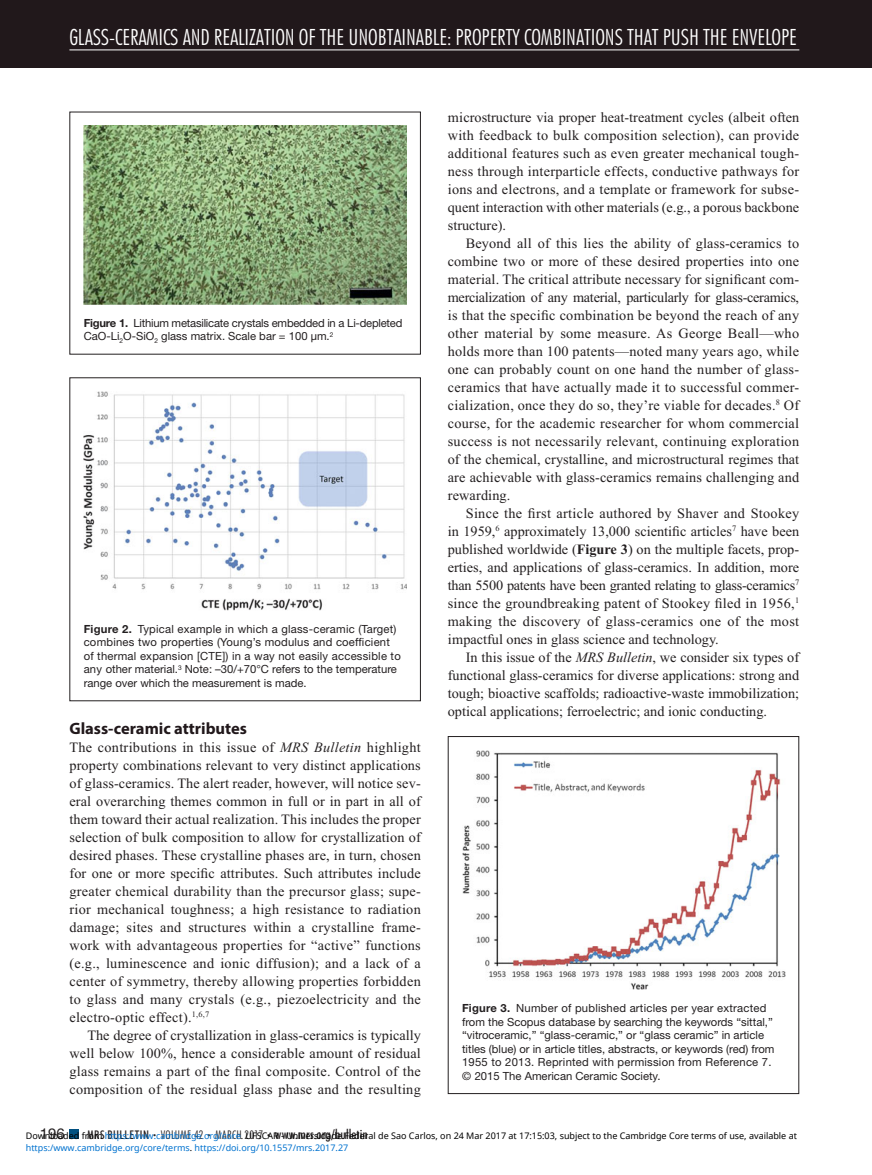
<style>
.page{position:relative;width:872px;height:1175px;background:#fff}
.page>*{position:absolute;margin:0;border:0;box-sizing:border-box;transform-origin:0 0}
.t1{font:300 condensed 22.5px "Futura BT";letter-spacing:-.005em;color:#fff}
.t2{font:700 16.5px "Myriad Pro";color:#21181b}
.t3{font:15px "Helvetica Neue LT Std";color:#231f20}
.t4{font:14.25px/18px "Times New Roman";letter-spacing:.01em;color:#231f20;text-align:justify}
.t5{font:500 condensed 13.5px "Futura BT";letter-spacing:.01em;color:#231f20}
.t6{font:11.25px/13.5px "Helvetica Neue LT Std";color:#231f20}
.t7{font:11.25px/13.5px "Helvetica Neue LT Std";letter-spacing:.02em;color:#231f20}
.t8{font:11.25px/13.5px "Helvetica Neue LT Std";letter-spacing:-.02em;color:#231f20}
.t9{font:9px "Noto Sans";color:#000}
.t10{font:9px "Noto Sans";color:#0172cf}
.s1{font-weight:700}
.s2{font-style:italic}
.s3{font-size:12px}
.s4{font-weight:300;font-size:7.5px}
.s5{font-weight:300;font-size:12px}
.s6{color:#0172cf}
.s7{color:#000}
</style>
<div class="page">
<div style="left:0;top:0;width:871px;height:68px;background:#21181b"></div>
<hr style="left:69px;top:50px;width:730px;height:1px;background:#fff">
<div style="left:69px;top:1130px;width:9px;height:8px;background:#005080"></div>
<img style="left:84px;top:392px;width:322px;height:218px">
<img style="left:462px;top:750px;width:322px;height:239px">
<div style="left:447px;top:736px;width:351px;height:358px;border:1px solid #231f20"></div>
<img style="left:84px;top:126px;width:322px;height:178px">
<h1 class="t1" style="left:69px;top:29px;width:728px">GLASS-CERAMICS AND REALIZATION OF THE UNOBTAINABLE: PROPERTY COMBINATIONS THAT PUSH THE ENVELOPE</h1>
<p class="t8" style="left:84px;top:317px;width:320px"><span class="s1">Figure 1.</span> Lithium metasilicate crystals embedded in a Li-depleted<br>CaO-Li <sub>2</sub>O-SiO <sub>2</sub> glass matrix. Scale bar = 100 μm. <sup>2</sup></p>
<p class="t7" style="left:84px;top:623px;width:318px"><span class="s1">Figure 2.</span> Typical example in which a glass-ceramic (Target) combines two properties (Young’s modulus and coefficient of thermal expansion [CTE]) in a way not easily accessible to any other material. <sup>3</sup> Note: –30/+70°C refers to the temperature range over which the measurement is made.</p>
<p class="t2" style="left:69px;top:722px;width:179px">Glass-ceramic attributes</p>
<p class="t4" style="left:69px;top:739px;width:353px">The contributions in this issue of <span class="s2">MRS Bulletin</span> highlight property combinations relevant to very distinct applications of glass-ceramics. The alert reader, however, will notice sev&shy;eral overarching themes common in full or in part in all of them toward their actual realization. This includes the proper selection of bulk composition to allow for crystallization of desired phases. These crystalline phases are, in turn, chosen for one or more specific attributes. Such attributes include greater chemical durability than the precursor glass; supe&shy;rior mechanical toughness; a high resistance to radiation damage; sites and structures within a crystalline frame&shy;work with advantageous properties for “active” functions (e.g., luminescence and ionic diffusion); and a lack of a center of symmetry, thereby allowing properties forbidden to glass and many crystals (e.g., piezoelectricity and the electro-optic effect). <sup>1</sup> <sup>,</sup> <sup>6</sup> <sup>,</sup> <sup>7</sup></p>
<p class="t4" style="left:69px;top:1027px;width:353px;text-indent:18px">The degree of crystallization in glass-ceramics is typically well below 100%, hence a considerable amount of residual glass remains a part of the final composite. Control of the composition of the residual glass phase and the resulting</p>
<p class="t4" style="left:447px;top:109px;width:353px">microstructure via proper heat-treatment cycles (albeit often with feedback to bulk composition selection), can provide additional features such as even greater mechanical tough&shy;ness through interparticle effects, conductive pathways for ions and electrons, and a template or framework for subse&shy;quent interaction with other materials (e.g., a porous backbone structure).</p>
<p class="t4" style="left:447px;top:235px;width:353px;text-indent:18px">Beyond all of this lies the ability of glass-ceramics to combine two or more of these desired properties into one material. The critical attribute necessary for significant com&shy;mercialization of any material, particularly for glass-ceramics, is that the specific combination be beyond the reach of any other material by some measure. As George Beall—who holds more than 100 patents—noted many years ago, while one can probably count on one hand the number of glass&shy;ceramics that have actually made it to successful commer&shy;cialization, once they do so, they’re viable for decades. <sup>8</sup> Of course, for the academic researcher for whom commercial success is not necessarily relevant, continuing exploration of the chemical, crystalline, and microstructural regimes that are achievable with glass-ceramics remains challenging and rewarding.</p>
<p class="t4" style="left:447px;top:505px;width:353px;text-indent:18px">Since the first article authored by Shaver and Stookey in 1959, <sup>6</sup> approximately 13,000 scientific articles <sup>7</sup> have been published worldwide ( <span class="s1">Figure 3</span> ) on the multiple facets, prop&shy;erties, and applications of glass-ceramics. In addition, more than 5500 patents have been granted relating to glass-ceramics <sup>7 </sup>since the groundbreaking patent of Stookey filed in 1956, <sup>1 </sup>making the discovery of glass-ceramics one of the most impactful ones in glass science and technology.</p>
<p class="t4" style="left:447px;top:649px;width:353px;text-indent:18px">In this issue of the <span class="s2">MRS Bulletin</span> , we consider six types of functional glass-ceramics for diverse applications: strong and tough; bioactive scaffolds; radioactive-waste immobilization; optical applications; ferroelectric; and ionic conducting.</p>
<p class="t6" style="left:462px;top:1002px;width:314px"><span class="s1">Figure 3.</span> Number of published articles per year extracted from the Scopus database by searching the keywords “sittal,” “vitroceramic,” “glass-ceramic,” or “glass ceramic” in article titles (blue) or in article titles, abstracts, or keywords (red) from 1955 to 2013. Reprinted with permission from Reference 7 . © 2015 The American Ceramic Society.</p>
<p class="t3" style="left:40px;top:1128px;width:27px">196</p>
<p class="t5" style="left:87px;top:1129px;width:282px"><span class="s3">MRS BULLETIN</span> <span class="s4">•</span> <span class="s5">VOLUME 42</span> <span class="s4">•</span> <span class="s5">MARCH 2017</span> <span class="s4">•</span> www.mrs.org/bulletin</p>
<p class="t9" style="left:26px;top:1129px;width:772px">Downloaded from <span class="s6">https:/www.cambridge.org/core</span>. UFSCAR - Universidade Federal de Sao Carlos, on 24 Mar 2017 at 17:15:03, subject to the Cambridge Core terms of use, available at</p>
<p class="t10" style="left:26px;top:1141px;width:324px">https:/www.cambridge.org/core/terms<span class="s7">.</span> https://doi.org/10.1557/mrs.2017.27</p>
</div>
